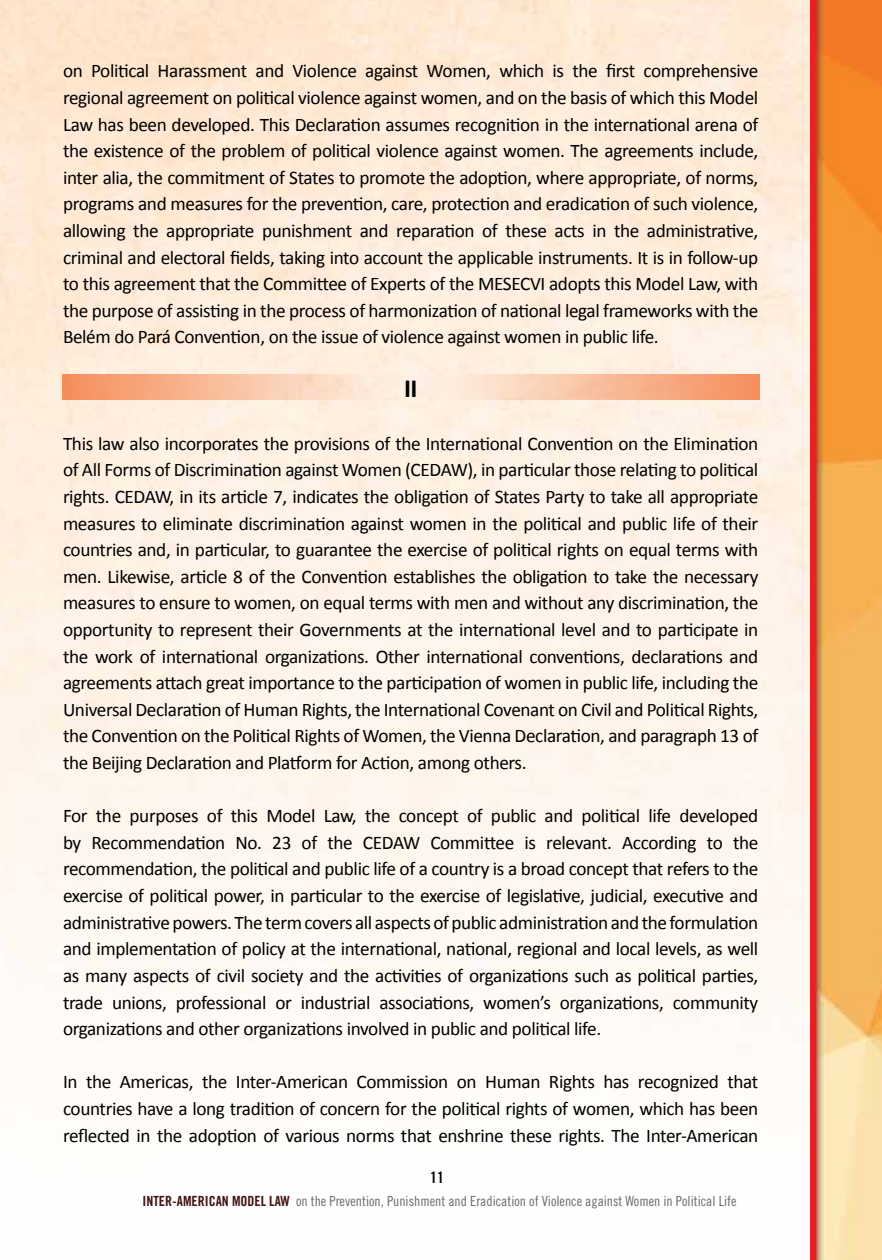
<style>
.page{position:relative;width:882px;height:1260px;background:#fff}
.page>*{position:absolute;margin:0;border:0;box-sizing:border-box;transform-origin:0 0}
.t1{font:700 26.25px "Calibri";color:#000}
.t2{font:19.25px/26.6px "Calibri";letter-spacing:-.02em;color:#000;text-align:justify}
.t3{font:15.75px "Trade Gothic LT Std Bd Cn 20";color:#000}
.t4{font:14px "Trade Gothic LT Std Cn 18";color:#6a6968}
.s1{font-family:"Trade Gothic LT Std Bd Cn 20";color:#431212}
</style>
<div class="page">
<img style="left:0;top:0;width:810px;height:1014px">
<img style="left:810px;top:0;width:72px;height:1260px">
<div style="left:63px;top:374px;width:697px;height:25px;background:#f48e5c"></div>
<svg style="left:62px;top:375px;width:696px;height:25px;background:#f9c2a3"></svg>
<p class="t2" style="left:63px;top:58px;width:697px">on Political Harassment and Violence against Women, which is the first comprehensive regional agreement on political violence against women, and on the basis of which this Model Law has been developed. This Declaration assumes recognition in the international arena of the existence of the problem of political violence against women. The agreements include, inter alia, the commitment of States to promote the adoption, where appropriate, of norms, programs and measures for the prevention, care, protection and eradication of such violence, allowing the appropriate punishment and reparation of these acts in the administrative, criminal and electoral fields, taking into account the applicable instruments. It is in follow-up to this agreement that the Committee of Experts of the MESECVI adopts this Model Law, with the purpose of assisting in the process of harmonization of national legal frameworks with the Belém do Pará Convention, on the issue of violence against women in public life.</p>
<h1 class="t1" style="left:404px;top:371px;width:15px">II</h1>
<p class="t2" style="left:63px;top:430px;width:697px">This law also incorporates the provisions of the International Convention on the Elimination of All Forms of Discrimination against Women (CEDAW), in particular those relating to political rights. CEDAW, in its article 7, indicates the obligation of States Party to take all appropriate measures to eliminate discrimination against women in the political and public life of their countries and, in particular, to guarantee the exercise of political rights on equal terms with men. Likewise, article 8 of the Convention establishes the obligation to take the necessary measures to ensure to women, on equal terms with men and without any discrimination, the opportunity to represent their Governments at the international level and to participate in the work of international organizations. Other international conventions, declarations and agreements attach great importance to the participation of women in public life, including the Universal Declaration of Human Rights, the International Covenant on Civil and Political Rights, the Convention on the Political Rights of Women, the Vienna Declaration, and paragraph 13 of the Beijing Declaration and Platform for Action, among others.</p>
<p class="t2" style="left:63px;top:803px;width:697px">For the purposes of this Model Law, the concept of public and political life developed by Recommendation No. 23 of the CEDAW Committee is relevant. According to the recommendation, the political and public life of a country is a broad concept that refers to the exercise of political power, in particular to the exercise of legislative, judicial, executive and administrative powers. The term covers all aspects of public administration and the formulation and implementation of policy at the international, national, regional and local levels, as well as many aspects of civil society and the activities of organizations such as political parties, trade unions, professional or industrial associations, women’s organizations, community organizations and other organizations involved in public and political life.</p>
<p class="t2" style="left:63px;top:1069px;width:697px">In the Americas, the Inter-American Commission on Human Rights has recognized that countries have a long tradition of concern for the political rights of women, which has been reflected in the adoption of various norms that enshrine these rights. The Inter-American</p>
<p class="t3" style="left:430px;top:1168px;width:15px">11</p>
<p class="t4" style="left:143px;top:1193px;width:595px"><span class="s1">INTER-AMERICAN MODEL LAW</span> on the Prevention, Punishment and Eradication of Violence against Women in Political Life</p>
</div>
